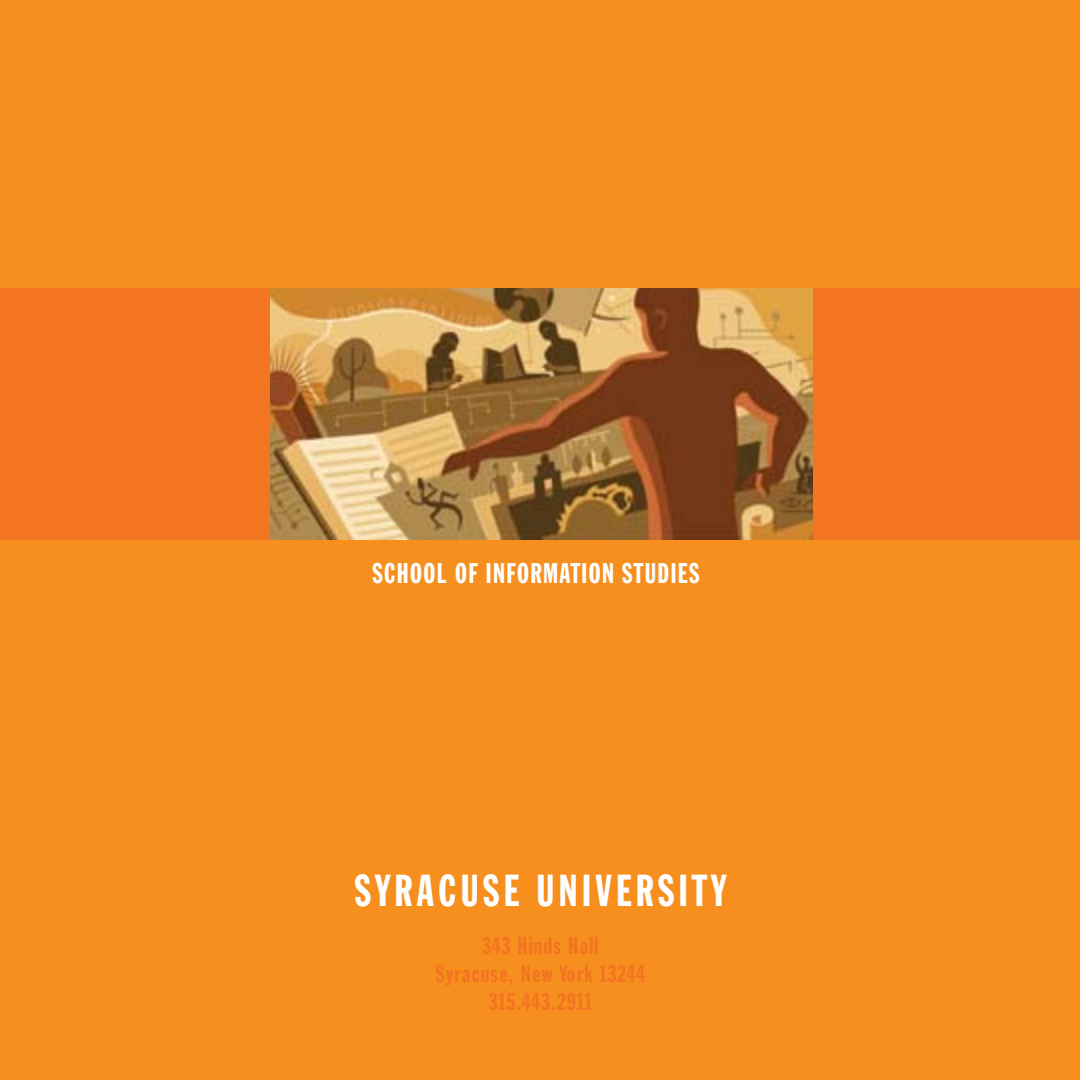
<style>
.page{position:relative;width:1080px;height:1080px;background:#f78f1e}
.page>*{position:absolute;margin:0;border:0;box-sizing:border-box;transform-origin:0 0}
.t1{font:44px "Franklin Gothic Extra Cond";letter-spacing:.1em;color:#fff}
.t2{font:28px "Franklin Gothic Extra Cond";letter-spacing:.05em;color:#fff}
.t3{font:24px/28px "Franklin Gothic Extra Cond";letter-spacing:.05em;color:#f37421;text-align:center}
</style>
<div class="page">
<div style="left:0;top:288px;width:1080px;height:252px;background:#f37421"></div>
<img style="left:270px;top:288px;width:542px;height:252px">
<p class="t2" style="left:372px;top:558px;width:327px">SCHOOL OF INFORMATION STUDIES</p>
<h1 class="t1" style="left:355px;top:867px;width:373px">SYRACUSE UNIVERSITY</h1>
<p class="t3" style="left:436px;top:932px;width:211px">343 HINDS HALL<br>SYRACUSE, NEW YORK 13244<br>315.443.2911</p>
</div>
